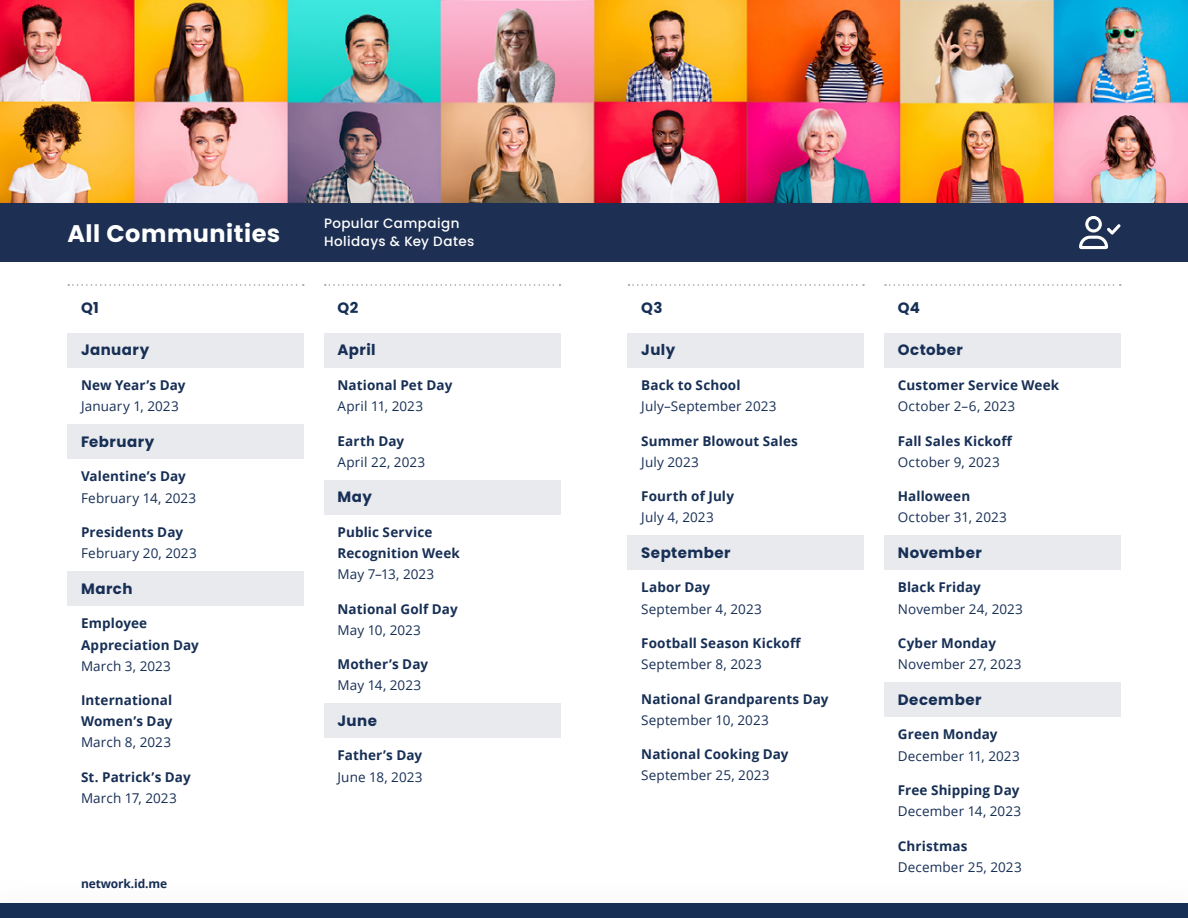
<style>
.page{position:relative;width:1188px;height:918px;background:#fff}
.page>*{position:absolute;margin:0;border:0;box-sizing:border-box;transform-origin:0 0}
.t1{font:700 24px "Poppins";letter-spacing:.02em;color:#fff}
.t2{font:700 15px "Poppins";letter-spacing:.03em;color:#172f55}
.t3{font:700 13.5px/21px "Open Sans";letter-spacing:.01em;color:#172f55}
.t4{font:13.5px "Open Sans";letter-spacing:.01em;color:#172f55}
.t5{font:500 13.5px/18px "Poppins";letter-spacing:.03em;color:#fff}
.t6{font:700 12px "Open Sans";letter-spacing:-.01em;color:#172f55}
</style>
<div class="page">
<svg style="left:68px;top:284px;width:236px;height:2px"></svg>
<div style="left:68px;top:333px;width:236px;height:35px;background:#e8eaee"></div>
<div style="left:68px;top:424px;width:236px;height:35px;background:#e8eaee"></div>
<div style="left:68px;top:572px;width:236px;height:34px;background:#e8eaee"></div>
<svg style="left:325px;top:284px;width:236px;height:2px"></svg>
<div style="left:324px;top:333px;width:236px;height:35px;background:#e8eaee"></div>
<div style="left:324px;top:480px;width:236px;height:34px;background:#e8eaee"></div>
<div style="left:324px;top:704px;width:236px;height:34px;background:#e8eaee"></div>
<svg style="left:628px;top:284px;width:236px;height:2px"></svg>
<div style="left:628px;top:333px;width:236px;height:35px;background:#e8eaee"></div>
<div style="left:628px;top:536px;width:236px;height:34px;background:#e8eaee"></div>
<svg style="left:885px;top:284px;width:236px;height:2px"></svg>
<div style="left:884px;top:333px;width:236px;height:35px;background:#e8eaee"></div>
<div style="left:884px;top:536px;width:236px;height:34px;background:#e8eaee"></div>
<div style="left:884px;top:682px;width:236px;height:35px;background:#e8eaee"></div>
<img style="left:0;top:0;width:1188px;height:203px">
<div style="left:0;top:203px;width:1188px;height:59px;background:#1d2f52"></div>
<svg style="left:1079px;top:216px;width:42px;height:33px"></svg>
<div style="left:0;top:904px;width:1188px;height:14px;background:#172f55"></div>
<h1 class="t1" style="left:68px;top:219px;width:214px">All Communities</h1>
<p class="t2" style="left:81px;top:299px;width:19px">Q1</p>
<p class="t2" style="left:81px;top:342px;width:70px">January</p>
<p class="t3" style="left:81px;top:374px;width:106px">New Year’s Day</p>
<p class="t4" style="left:81px;top:397px;width:99px">January 1, 2023</p>
<p class="t2" style="left:81px;top:433px;width:75px">February</p>
<p class="t3" style="left:81px;top:466px;width:107px">Valentine’s Day</p>
<p class="t4" style="left:81px;top:488px;width:117px">February 14, 2023</p>
<p class="t3" style="left:81px;top:521px;width:104px">Presidents Day</p>
<p class="t4" style="left:81px;top:544px;width:117px">February 20, 2023</p>
<p class="t2" style="left:81px;top:580px;width:53px">March</p>
<p class="t3" style="left:81px;top:613px;width:119px">Employee<br>Appreciation Day</p>
<p class="t4" style="left:81px;top:656px;width:92px">March 3, 2023</p>
<p class="t3" style="left:81px;top:689px;width:93px">International<br>Women’s Day</p>
<p class="t4" style="left:81px;top:733px;width:92px">March 8, 2023</p>
<p class="t3" style="left:81px;top:766px;width:111px">St. Patrick’s Day</p>
<p class="t4" style="left:81px;top:788px;width:97px">March 17, 2023</p>
<p class="t6" style="left:81px;top:875px;width:88px">network.id.me</p>
<p class="t5" style="left:324px;top:215px;width:152px">Popular Campaign<br>Holidays &amp; Key Dates</p>
<p class="t2" style="left:338px;top:299px;width:22px">Q2</p>
<p class="t2" style="left:338px;top:342px;width:40px">April</p>
<p class="t3" style="left:338px;top:374px;width:116px">National Pet Day</p>
<p class="t4" style="left:338px;top:397px;width:87px">April 11, 2023</p>
<p class="t3" style="left:338px;top:430px;width:68px">Earth Day</p>
<p class="t4" style="left:338px;top:452px;width:89px">April 22, 2023</p>
<p class="t2" style="left:338px;top:489px;width:36px">May</p>
<p class="t3" style="left:338px;top:521px;width:124px">Public Service<br>Recognition Week</p>
<p class="t4" style="left:338px;top:565px;width:98px">May 7–13, 2023</p>
<p class="t3" style="left:338px;top:598px;width:122px">National Golf Day</p>
<p class="t4" style="left:338px;top:620px;width:85px">May 10, 2023</p>
<p class="t3" style="left:338px;top:653px;width:92px">Mother’s Day</p>
<p class="t4" style="left:338px;top:676px;width:85px">May 14, 2023</p>
<p class="t2" style="left:338px;top:712px;width:41px">June</p>
<p class="t3" style="left:338px;top:745px;width:86px">Father’s Day</p>
<p class="t4" style="left:338px;top:767px;width:87px">June 18, 2023</p>
<p class="t2" style="left:641px;top:299px;width:23px">Q3</p>
<p class="t2" style="left:641px;top:342px;width:36px">July</p>
<p class="t3" style="left:641px;top:374px;width:101px">Back to School</p>
<p class="t4" style="left:641px;top:397px;width:137px">July–September 2023</p>
<p class="t3" style="left:641px;top:430px;width:158px">Summer Blowout Sales</p>
<p class="t4" style="left:641px;top:452px;width:59px">July 2023</p>
<p class="t3" style="left:641px;top:485px;width:94px">Fourth of July</p>
<p class="t4" style="left:641px;top:508px;width:74px">July 4, 2023</p>
<p class="t2" style="left:641px;top:544px;width:91px">September</p>
<p class="t3" style="left:641px;top:577px;width:70px">Labor Day</p>
<p class="t4" style="left:641px;top:599px;width:122px">September 4, 2023</p>
<p class="t3" style="left:641px;top:632px;width:161px">Football Season Kickoff</p>
<p class="t4" style="left:641px;top:655px;width:122px">September 8, 2023</p>
<p class="t3" style="left:641px;top:688px;width:189px">National Grandparents Day</p>
<p class="t4" style="left:641px;top:710px;width:129px">September 10, 2023</p>
<p class="t3" style="left:641px;top:743px;width:149px">National Cooking Day</p>
<p class="t4" style="left:641px;top:766px;width:130px">September 25, 2023</p>
<p class="t2" style="left:898px;top:299px;width:24px">Q4</p>
<p class="t2" style="left:898px;top:342px;width:67px">October</p>
<p class="t3" style="left:898px;top:374px;width:163px">Customer Service Week</p>
<p class="t4" style="left:898px;top:397px;width:119px">October 2–6, 2023</p>
<p class="t3" style="left:898px;top:430px;width:116px">Fall Sales Kickoff</p>
<p class="t4" style="left:898px;top:452px;width:103px">October 9, 2023</p>
<p class="t3" style="left:898px;top:485px;width:74px">Halloween</p>
<p class="t4" style="left:898px;top:508px;width:111px">October 31, 2023</p>
<p class="t2" style="left:898px;top:544px;width:86px">November</p>
<p class="t3" style="left:898px;top:577px;width:85px">Black Friday</p>
<p class="t4" style="left:898px;top:599px;width:127px">November 24, 2023</p>
<p class="t3" style="left:898px;top:632px;width:100px">Cyber Monday</p>
<p class="t4" style="left:898px;top:655px;width:125px">November 27, 2023</p>
<p class="t2" style="left:898px;top:691px;width:85px">December</p>
<p class="t3" style="left:898px;top:724px;width:101px">Green Monday</p>
<p class="t4" style="left:898px;top:746px;width:123px">December 11, 2023</p>
<p class="t3" style="left:898px;top:779px;width:123px">Free Shipping Day</p>
<p class="t4" style="left:898px;top:802px;width:125px">December 14, 2023</p>
<p class="t3" style="left:898px;top:835px;width:71px">Christmas</p>
<p class="t4" style="left:898px;top:857px;width:125px">December 25, 2023</p>
</div>
